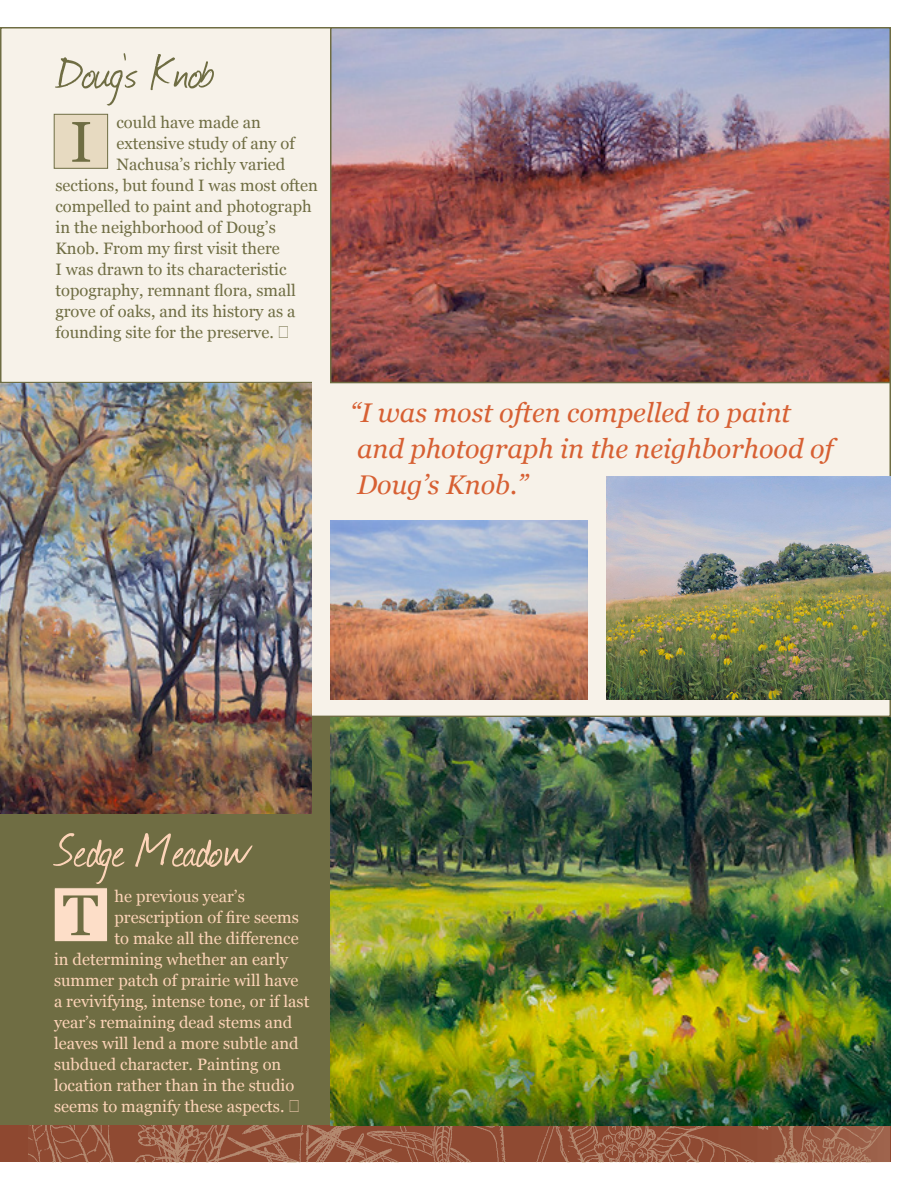
<style>
.page{position:relative;width:918px;height:1188px;background:#fff}
.page>*{position:absolute;margin:0;border:0;box-sizing:border-box;transform-origin:0 0}
.Body_text_drop_cap{font:57.3px "Georgia";color:#6f6d43}
.Body_text_indented{font:54px "Journal";color:#fdd4b8}
.Body_text_indented-2{font:54px "Journal";letter-spacing:-.01em;color:#6f6d43}
.Body_Text_no_indent{font:italic 27px/36px "Georgia";color:#d76033}
.Body_Text_no_indent-2{font:16.5px "Georgia";color:#fdd4b8}
.Body_Text_no_indent-3{font:16.5px "Georgia";color:#6f6d43}
</style>
<div class="page">
<div style="left:0;top:699px;width:891px;height:463px;background:#6f6d43"></div>
<div style="left:312px;top:383px;width:579px;height:333px;background:#f7f2e9"></div>
<div style="left:1px;top:28px;width:332px;height:355px;background:#f7f2e9"></div>
<div style="left:0;top:27px;width:334px;height:356px;border:2px solid #6f6d43"></div>
<img style="left:606px;top:477px;width:284px;height:222px">
<div style="left:0;top:1125px;width:891px;height:37px;background:#8e4830"></div>
<img style="left:28px;top:1125px;width:861px;height:37px">
<img style="left:330px;top:521px;width:258px;height:178px">
<img style="left:330px;top:717px;width:561px;height:408px">
<div style="left:54px;top:888px;width:54px;height:54px;background:#fddec8;border:1px solid #6f6d43"></div>
<div style="left:312px;top:370px;width:35px;height:35px;background:#f7f2e9"></div>
<img style="left:333px;top:30px;width:555px;height:350px">
<div style="left:330px;top:27px;width:561px;height:356px;border:2px solid #6f6d43"></div>
<div style="left:54px;top:114px;width:54px;height:54px;background:#e7dac1;border:1px solid #6f6d43"></div>
<img style="left:0;top:383px;width:312px;height:431px">
<p class="Body_text_indented-2" style="left:57px;top:35px;width:158px">Doug’s Knob</p>
<p class="Body_Text_no_indent-3" style="left:116px;top:110px;width:146px">could have made an</p>
<p class="Body_Text_no_indent-3" style="left:116px;top:131px;width:180px">extensive study of any of</p>
<p class="Body_Text_no_indent-3" style="left:116px;top:152px;width:170px">Nachusa’s richly varied</p>
<p class="Body_Text_no_indent-3" style="left:56px;top:173px;width:264px">sections, but found I was most often</p>
<p class="Body_Text_no_indent-3" style="left:56px;top:194px;width:258px">compelled to paint and photograph</p>
<p class="Body_Text_no_indent-3" style="left:56px;top:215px;width:222px">in the neighborhood of Doug’s</p>
<p class="Body_Text_no_indent-3" style="left:56px;top:236px;width:226px">Knob. From my first visit there</p>
<p class="Body_Text_no_indent-3" style="left:56px;top:257px;width:233px">I was drawn to its characteristic</p>
<p class="Body_Text_no_indent-3" style="left:56px;top:278px;width:242px">topography, remnant flora, small</p>
<p class="Body_Text_no_indent-3" style="left:56px;top:299px;width:241px">grove of oaks, and its history as a</p>
<p class="Body_Text_no_indent-3" style="left:56px;top:320px;width:220px">founding site for the preserve.</p>
<p class="Body_text_drop_cap" style="left:70px;top:100px;width:24px">I</p>
<p class="Body_Text_no_indent" style="left:350px;top:393px;width:485px">“I was most often compelled to paint and photograph in the neighborhood of<br>Doug’s Knob.”</p>
<p class="Body_text_indented" style="left:56px;top:814px;width:195px">Sedge Meadow</p>
<p class="Body_Text_no_indent-2" style="left:115px;top:884px;width:132px">he previous year’s</p>
<p class="Body_Text_no_indent-2" style="left:115px;top:905px;width:186px">prescription of fire seems</p>
<p class="Body_Text_no_indent-2" style="left:115px;top:926px;width:186px">to make all the difference</p>
<p class="Body_Text_no_indent-2" style="left:54px;top:947px;width:236px">in determining whether an early</p>
<p class="Body_Text_no_indent-2" style="left:54px;top:968px;width:246px">summer patch of prairie will have</p>
<p class="Body_Text_no_indent-2" style="left:54px;top:989px;width:257px">a revivifying, intense tone, or if last</p>
<p class="Body_Text_no_indent-2" style="left:54px;top:1010px;width:240px">year’s remaining dead stems and</p>
<p class="Body_Text_no_indent-2" style="left:54px;top:1031px;width:246px">leaves will lend a more subtle and</p>
<p class="Body_Text_no_indent-2" style="left:54px;top:1052px;width:229px">subdued character. Painting on</p>
<p class="Body_Text_no_indent-2" style="left:54px;top:1073px;width:242px">location rather than in the studio</p>
<p class="Body_Text_no_indent-2" style="left:54px;top:1094px;width:232px">seems to magnify these aspects.</p>
<p class="Body_text_drop_cap" style="left:63px;top:874px;width:37px">T</p>
</div>
